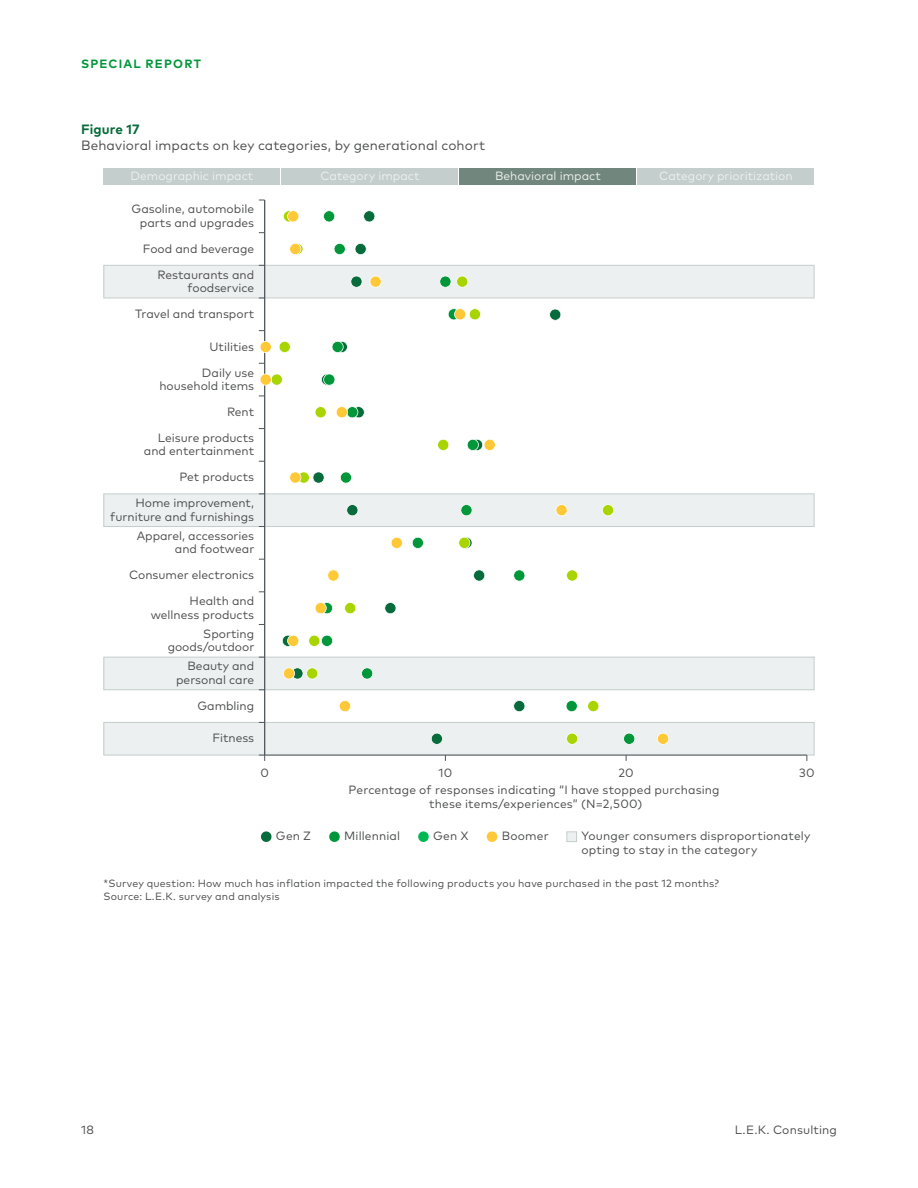
<style>
.page{position:relative;width:918px;height:1188px;background:#fff}
.page>*{position:absolute;margin:0;border:0;box-sizing:border-box;transform-origin:0 0}
.Figure_Title_Head__S{font:13.5px "Mark Pro";letter-spacing:.01em;color:#4b4c4d}
.Figure_Title____SR{font:700 13.5px "Mark Pro";letter-spacing:.01em;color:#076b3b}
.t1{font:12px/13.5px "Mark Pro";color:#4b4c4d;text-align:right}
.t2{font:12px "Mark Pro";color:#edf0f0}
.t3{font:700 12px "Mark Pro";letter-spacing:.1em;color:#00973a}
.Figure_Source_7_9{font:10.5px "Mark Pro";letter-spacing:.02em;color:#4b4c4d}
</style>
<div class="page">
<div style="left:104px;top:265px;width:710px;height:33px;background:#edf0f0"></div>
<div style="left:103px;top:265px;width:711px;height:33px;border:1px solid #c4cecc"></div>
<div style="left:104px;top:494px;width:710px;height:33px;background:#edf0f0"></div>
<div style="left:103px;top:493px;width:711px;height:34px;border:1px solid #c4cecc"></div>
<div style="left:104px;top:657px;width:710px;height:33px;background:#edf0f0"></div>
<div style="left:103px;top:657px;width:711px;height:33px;border:1px solid #c4cecc"></div>
<div style="left:104px;top:722px;width:710px;height:33px;background:#edf0f0"></div>
<div style="left:103px;top:722px;width:711px;height:33px;border:1px solid #c4cecc"></div>
<svg style="left:351px;top:276px;width:11px;height:12px"></svg>
<hr style="left:265px;top:755px;width:542px;height:1px;background:#50575c">
<hr style="left:264px;top:200px;width:1px;height:555px;background:#50575c">
<svg style="left:283px;top:210px;width:16px;height:12px"></svg>
<svg style="left:323px;top:210px;width:12px;height:12px"></svg>
<svg style="left:363px;top:210px;width:12px;height:12px"></svg>
<svg style="left:439px;top:276px;width:29px;height:12px"></svg>
<svg style="left:370px;top:276px;width:12px;height:12px"></svg>
<svg style="left:549px;top:309px;width:12px;height:12px"></svg>
<svg style="left:448px;top:308px;width:33px;height:12px"></svg>
<svg style="left:332px;top:341px;width:16px;height:12px"></svg>
<svg style="left:279px;top:341px;width:12px;height:12px"></svg>
<svg style="left:260px;top:341px;width:12px;height:12px"></svg>
<svg style="left:321px;top:374px;width:14px;height:12px"></svg>
<svg style="left:260px;top:374px;width:23px;height:12px"></svg>
<svg style="left:315px;top:406px;width:12px;height:12px"></svg>
<svg style="left:336px;top:406px;width:29px;height:12px"></svg>
<svg style="left:340px;top:472px;width:12px;height:12px"></svg>
<svg style="left:289px;top:472px;width:36px;height:12px"></svg>
<svg style="left:346px;top:505px;width:12px;height:11px"></svg>
<svg style="left:461px;top:504px;width:11px;height:12px"></svg>
<svg style="left:602px;top:504px;width:12px;height:12px"></svg>
<svg style="left:556px;top:504px;width:12px;height:12px"></svg>
<svg style="left:412px;top:537px;width:12px;height:12px"></svg>
<svg style="left:458px;top:537px;width:14px;height:12px"></svg>
<svg style="left:391px;top:537px;width:12px;height:12px"></svg>
<svg style="left:384px;top:602px;width:12px;height:12px"></svg>
<svg style="left:344px;top:602px;width:12px;height:12px"></svg>
<svg style="left:315px;top:602px;width:18px;height:12px"></svg>
<svg style="left:308px;top:635px;width:25px;height:12px"></svg>
<svg style="left:282px;top:635px;width:17px;height:12px"></svg>
<svg style="left:361px;top:668px;width:12px;height:11px"></svg>
<svg style="left:283px;top:668px;width:35px;height:11px"></svg>
<svg style="left:431px;top:733px;width:12px;height:11px"></svg>
<svg style="left:623px;top:733px;width:12px;height:12px"></svg>
<svg style="left:566px;top:733px;width:12px;height:12px"></svg>
<svg style="left:657px;top:733px;width:12px;height:12px"></svg>
<svg style="left:513px;top:700px;width:12px;height:12px"></svg>
<svg style="left:566px;top:700px;width:12px;height:12px"></svg>
<svg style="left:587px;top:700px;width:12px;height:12px"></svg>
<svg style="left:339px;top:700px;width:12px;height:12px"></svg>
<svg style="left:473px;top:570px;width:12px;height:12px"></svg>
<svg style="left:513px;top:570px;width:12px;height:12px"></svg>
<svg style="left:566px;top:570px;width:12px;height:12px"></svg>
<svg style="left:327px;top:570px;width:12px;height:12px"></svg>
<svg style="left:437px;top:439px;width:12px;height:12px"></svg>
<svg style="left:467px;top:439px;width:29px;height:12px"></svg>
<svg style="left:289px;top:243px;width:14px;height:12px"></svg>
<svg style="left:334px;top:243px;width:12px;height:12px"></svg>
<svg style="left:355px;top:243px;width:12px;height:12px"></svg>
<svg style="left:329px;top:831px;width:11px;height:11px"></svg>
<svg style="left:418px;top:831px;width:11px;height:11px"></svg>
<svg style="left:487px;top:831px;width:10px;height:11px"></svg>
<svg style="left:261px;top:831px;width:10px;height:11px"></svg>
<div style="left:567px;top:832px;width:10px;height:10px;background:#edf0f0"></div>
<div style="left:566px;top:831px;width:11px;height:11px;border:1px solid #c4cecc"></div>
<div style="left:103px;top:168px;width:177px;height:17px;background:#c4cecc"></div>
<div style="left:281px;top:168px;width:177px;height:17px;background:#c4cecc"></div>
<div style="left:459px;top:168px;width:177px;height:17px;background:#71867c"></div>
<div style="left:637px;top:168px;width:177px;height:17px;background:#c4cecc"></div>
<p class="t3" style="left:81px;top:54px;width:121px">SPECIAL REPORT</p>
<p class="Figure_Title____SR" style="left:81px;top:118px;width:60px">Figure 17</p>
<p class="Figure_Title_Head__S" style="left:81px;top:135px;width:406px">Behavioral impacts on key categories, by generational cohort</p>
<p class="t2" style="left:131px;top:167px;width:124px">Demographic impact</p>
<p class="t2" style="left:321px;top:167px;width:100px">Category impact</p>
<p class="t2" style="left:495px;top:167px;width:107px">Behavioral impact</p>
<p class="t2" style="left:659px;top:167px;width:135px">Category prioritization</p>
<p class="t1" style="left:131px;top:201px;width:124px">Gasoline, automobile parts and upgrades</p>
<p class="t1" style="left:143px;top:234px;width:113px;line-height:26px">Food and beverage<br>Restaurants and</p>
<p class="t1" style="left:135px;top:274px;width:121px;line-height:26px">foodservice<br>Travel and transport</p>
<p class="t1" style="left:209px;top:339px;width:46px">Utilities</p>
<p class="t1" style="left:159px;top:365px;width:96px">Daily use household items</p>
<p class="t1" style="left:227px;top:404px;width:29px">Rent</p>
<p class="t1" style="left:144px;top:430px;width:112px">Leisure products and entertainment</p>
<p class="t1" style="left:180px;top:469px;width:76px">Pet products</p>
<p class="t1" style="left:110px;top:495px;width:145px">Home improvement, furniture and furnishings</p>
<p class="t1" style="left:137px;top:528px;width:119px">Apparel, accessories and footwear</p>
<p class="t1" style="left:129px;top:561px;width:127px;line-height:26px">Consumer electronics<br>Health and</p>
<p class="t1" style="left:151px;top:604px;width:105px;line-height:19.2px">wellness products<br>Sporting</p>
<p class="t1" style="left:168px;top:636px;width:88px;line-height:19.2px">goods/outdoor<br>Beauty and</p>
<p class="t1" style="left:176px;top:666px;width:80px;line-height:26px">personal care<br>Gambling</p>
<p class="t1" style="left:212px;top:730px;width:43px">Fitness</p>
<p class="t1" style="left:260px;top:765px;width:10px">0</p>
<p class="t1" style="left:439px;top:765px;width:15px">10</p>
<p class="t1" style="left:619px;top:765px;width:17px">20</p>
<p class="t1" style="left:799px;top:765px;width:17px">30</p>
<p class="t1" style="left:349px;top:783px;width:373px;text-align:center">Percentage of responses indicating “I have stopped purchasing these items/experiences” (N=2,500)</p>
<p class="t1" style="left:276px;top:828px;width:37px">Gen Z</p>
<p class="t1" style="left:344px;top:828px;width:57px">Millennial</p>
<p class="t1" style="left:433px;top:828px;width:37px">Gen X</p>
<p class="t1" style="left:502px;top:828px;width:49px">Boomer</p>
<p class="t1" style="left:581px;top:828px;width:231px;text-align:left">Younger consumers disproportionately opting to stay in the category</p>
<p class="Figure_Source_7_9" style="left:104px;top:875px;width:617px">*Survey question: How much has inflation impacted the following products you have purchased in the past 12 months?</p>
<p class="Figure_Source_7_9" style="left:104px;top:888px;width:178px">Source: L.E.K. survey and analysis</p>
<p class="t1" style="left:81px;top:1122px;width:14px">18</p>
<p class="t1" style="left:735px;top:1122px;width:104px">L.E.K. Consulting</p>
</div>
